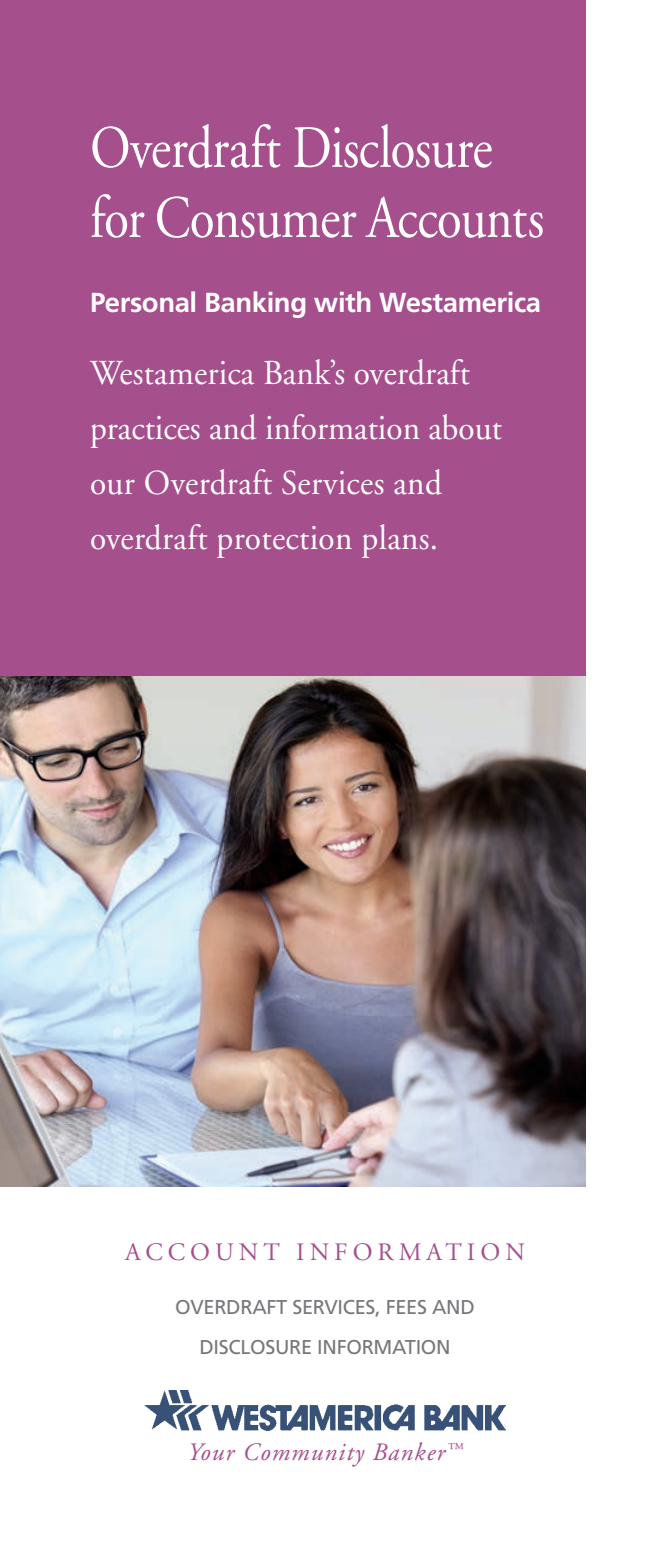
<style>
.page{position:relative;width:653px;height:1553px;background:#fff}
.page>*{position:absolute;margin:0;border:0;box-sizing:border-box;transform-origin:0 0}
.t1{font:60px/70px "Adobe Garamond";letter-spacing:-.015em;color:#fff;scale:.85 1}
.t2{font:35px/55px "Adobe Garamond";letter-spacing:.005em;color:#fff;scale:.95 1}
.t3{font:700 27.5px "Frutiger";letter-spacing:-.015em;color:#fff}
.t4{font:italic 25px "Adobe Garamond";letter-spacing:.05em;color:#a54f8d}
.t5{font:25px "Adobe Garamond";letter-spacing:.2em;color:#a54f8d}
.t6{font:20px/40px "Frutiger";letter-spacing:-.015em;color:#76787b;text-align:center}
</style>
<div class="page">
<img style="left:0;top:675px;width:585px;height:511px">
<div style="left:0;top:0;width:585px;height:675px;background:#a54f8d"></div>
<img style="left:144px;top:1390px;width:361px;height:40px">
<h1 class="t1" style="left:90px;top:118px;width:535px">Overdraft Disclosure for Consumer Accounts</h1>
<p class="t3" style="left:90px;top:291px;width:452px">Personal Banking with Westamerica</p>
<p class="t2" style="left:90px;top:349px;width:435px">Westamerica Bank’s overdraft practices and information about our Overdraft Services and overdraft protection plans.</p>
<p class="t5" style="left:125px;top:1241px;width:401px">ACCOUNT INFORMATION</p>
<p class="t6" style="left:175px;top:1288px;width:301px">OVERDRAFT SERVICES, FEES AND<br>DISCLOSURE INFORMATION</p>
<p class="t4" style="left:187px;top:1441px;width:276px">Your Community Banker<sup>™</sup></p>
</div>
